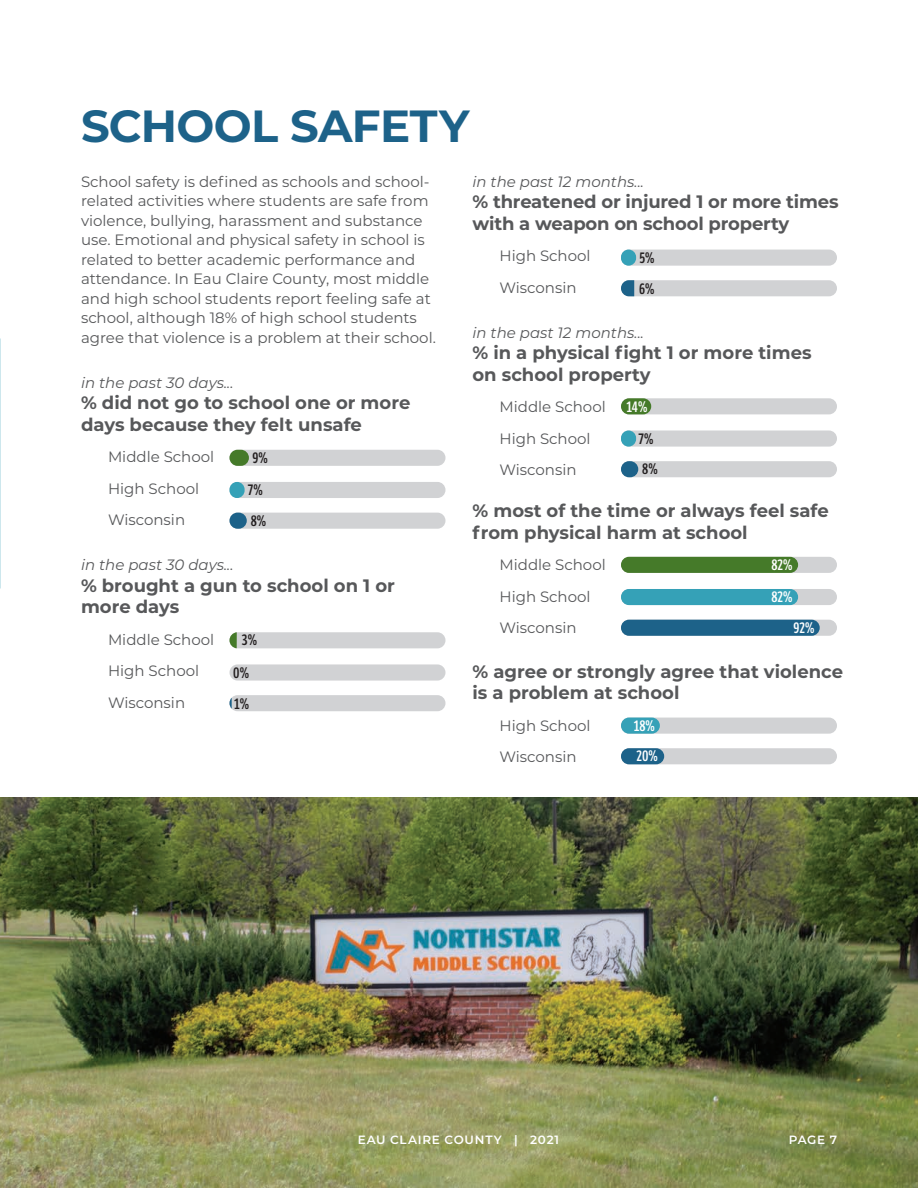
<style>
.page{position:relative;width:918px;height:1188px;background:#fff}
.page>*{position:absolute;margin:0;border:0;box-sizing:border-box;transform-origin:0 0}
.Page_Header{font:700 45px "Montserrat";letter-spacing:-.015em;color:#1d6289}
.Paragraph_Heading{font:700 18px/21.6px "Montserrat";color:#57585a}
.Body_copy{font:15px/19.5px "Montserrat";color:#57585a}
.TOC_-_Small_Heading{font:15px "Montserrat";color:#57585a}
.Body_copy-2{font:italic 15px "Montserrat";color:#57585a}
.Percentage{font:600 15px "LFT Etica Compressed";color:#231f20}
.Percentage-2{font:600 15px "LFT Etica Compressed";color:#fff}
.t1{font:600 12px "Montserrat";letter-spacing:.065em;color:#fff}
</style>
<div class="page">
<img style="left:0;top:798px;width:918px;height:390px">
<img style="left:0;top:0;width:1px;height:545px">
<div style="left:621px;top:557px;width:216px;height:16px;background:#d1d2d4;border-radius:8px"></div>
<div style="left:621px;top:398px;width:216px;height:16px;background:#d1d2d4;border-radius:8px"></div>
<div style="left:229px;top:450px;width:217px;height:16px;background:#d1d2d4;border-radius:8px"></div>
<div style="left:229px;top:632px;width:217px;height:16px;background:#d1d2d4;border-radius:8px"></div>
<div style="left:621px;top:557px;width:177px;height:16px;background:#457a29;border-radius:8px"></div>
<div style="left:621px;top:398px;width:30px;height:16px;background:#457a29;border-radius:8px"></div>
<div style="left:229px;top:450px;width:20px;height:16px;background:#457a29;border-radius:8px"></div>
<div style="left:621px;top:589px;width:216px;height:16px;background:#d1d2d4;border-radius:8px"></div>
<div style="left:621px;top:431px;width:216px;height:16px;background:#d1d2d4;border-radius:8px"></div>
<div style="left:229px;top:482px;width:217px;height:16px;background:#d1d2d4;border-radius:8px"></div>
<div style="left:229px;top:664px;width:217px;height:17px;background:#d1d2d4;border-radius:8px"></div>
<div style="left:621px;top:250px;width:216px;height:16px;background:#d1d2d4;border-radius:8px"></div>
<div style="left:621px;top:718px;width:216px;height:16px;background:#d1d2d4;border-radius:8px"></div>
<div style="left:621px;top:589px;width:177px;height:16px;background:#35a1b7;border-radius:8px"></div>
<div style="left:621px;top:431px;width:15px;height:16px;background:#35a1b7;border-radius:8px"></div>
<div style="left:229px;top:482px;width:16px;height:16px;background:#35a1b7;border-radius:8px"></div>
<div style="left:621px;top:250px;width:15px;height:16px;background:#35a1b7;border-radius:8px"></div>
<div style="left:621px;top:718px;width:39px;height:16px;background:#35a1b7;border-radius:8px"></div>
<div style="left:229px;top:695px;width:217px;height:16px;background:#d1d2d4;border-radius:8px"></div>
<div style="left:621px;top:620px;width:216px;height:16px;background:#d1d2d4;border-radius:8px"></div>
<div style="left:621px;top:461px;width:216px;height:16px;background:#d1d2d4;border-radius:8px"></div>
<div style="left:229px;top:513px;width:217px;height:16px;background:#d1d2d4;border-radius:8px"></div>
<div style="left:621px;top:280px;width:216px;height:16px;background:#d1d2d4;border-radius:8px"></div>
<div style="left:621px;top:748px;width:216px;height:16px;background:#d1d2d4;border-radius:8px"></div>
<div style="left:621px;top:620px;width:199px;height:16px;background:#1d6289;border-radius:8px"></div>
<div style="left:621px;top:748px;width:43px;height:16px;background:#1d6289;border-radius:8px"></div>
<svg style="left:229px;top:632px;width:8px;height:16px"></svg>
<svg style="left:229px;top:698px;width:3px;height:11px"></svg>
<div style="left:229px;top:513px;width:18px;height:16px;background:#1d6289;border-radius:8px"></div>
<div style="left:621px;top:461px;width:17px;height:16px;background:#1d6289;border-radius:8px"></div>
<svg style="left:621px;top:280px;width:13px;height:16px"></svg>
<p class="Page_Header" style="left:81px;top:94px;width:390px">SCHOOL SAFETY</p>
<p class="Body_copy" style="left:81px;top:171px;width:356px">School safety is defined as schools and school&shy;related activities where students are safe from violence, bullying, harassment and substance use. Emotional and physical safety in school is related to better academic performance and attendance. In Eau Claire County, most middle and high school students report feeling safe at school, although 18% of high school students agree that violence is a problem at their school.</p>
<p class="Body_copy-2" style="left:81px;top:372px;width:154px">in the past 30 days...</p>
<p class="Paragraph_Heading" style="left:81px;top:391px;width:331px">% did not go to school one or more days because they felt unsafe</p>
<p class="TOC_-_Small_Heading" style="left:108px;top:447px;width:108px">Middle School</p>
<p class="TOC_-_Small_Heading" style="left:108px;top:478px;width:93px">High School</p>
<p class="TOC_-_Small_Heading" style="left:108px;top:510px;width:79px">Wisconsin</p>
<p class="Body_copy-2" style="left:81px;top:555px;width:154px">in the past 30 days...</p>
<p class="Paragraph_Heading" style="left:81px;top:574px;width:315px">% brought a gun to school on 1 or more days</p>
<p class="TOC_-_Small_Heading" style="left:108px;top:629px;width:108px">Middle School</p>
<p class="TOC_-_Small_Heading" style="left:108px;top:661px;width:93px">High School</p>
<p class="TOC_-_Small_Heading" style="left:108px;top:692px;width:79px">Wisconsin</p>
<p class="Body_copy-2" style="left:472px;top:171px;width:173px">in the past 12 months...</p>
<p class="Paragraph_Heading" style="left:472px;top:190px;width:368px">% threatened or injured 1 or more times with a weapon on school property</p>
<p class="TOC_-_Small_Heading" style="left:500px;top:246px;width:93px">High School</p>
<p class="TOC_-_Small_Heading" style="left:500px;top:277px;width:79px">Wisconsin</p>
<p class="Percentage" style="left:639px;top:249px;width:16px">5%</p>
<p class="Percentage" style="left:639px;top:280px;width:17px">6%</p>
<p class="Body_copy-2" style="left:472px;top:322px;width:173px">in the past 12 months...</p>
<p class="Paragraph_Heading" style="left:472px;top:341px;width:341px">% in a physical fight 1 or more times on school property</p>
<p class="TOC_-_Small_Heading" style="left:500px;top:397px;width:108px">Middle School</p>
<p class="TOC_-_Small_Heading" style="left:500px;top:428px;width:93px">High School</p>
<p class="TOC_-_Small_Heading" style="left:500px;top:460px;width:79px">Wisconsin</p>
<p class="Paragraph_Heading" style="left:472px;top:499px;width:358px">% most of the time or always feel safe from physical harm at school</p>
<p class="TOC_-_Small_Heading" style="left:500px;top:555px;width:108px">Middle School</p>
<p class="TOC_-_Small_Heading" style="left:500px;top:586px;width:93px">High School</p>
<p class="TOC_-_Small_Heading" style="left:500px;top:618px;width:79px">Wisconsin</p>
<p class="Percentage-2" style="left:627px;top:397px;width:22px">14%</p>
<p class="Percentage" style="left:639px;top:430px;width:16px">7%</p>
<p class="Percentage" style="left:252px;top:449px;width:17px">9%</p>
<p class="Percentage" style="left:642px;top:460px;width:17px">8%</p>
<p class="Percentage" style="left:248px;top:481px;width:16px">7%</p>
<p class="Percentage" style="left:251px;top:512px;width:17px">8%</p>
<p class="Percentage-2" style="left:771px;top:556px;width:23px">82%</p>
<p class="Percentage-2" style="left:771px;top:588px;width:23px">82%</p>
<p class="Percentage-2" style="left:794px;top:619px;width:22px">92%</p>
<p class="Percentage" style="left:242px;top:631px;width:17px">3%</p>
<p class="Paragraph_Heading" style="left:472px;top:660px;width:372px">% agree or strongly agree that violence is a problem at school</p>
<p class="TOC_-_Small_Heading" style="left:500px;top:715px;width:93px">High School</p>
<p class="TOC_-_Small_Heading" style="left:500px;top:747px;width:79px">Wisconsin</p>
<p class="Percentage" style="left:233px;top:664px;width:17px">0%</p>
<p class="Percentage" style="left:234px;top:695px;width:16px">1%</p>
<p class="Percentage-2" style="left:634px;top:717px;width:22px">18%</p>
<p class="Percentage-2" style="left:636px;top:747px;width:23px">20%</p>
<p class="t1" style="left:358px;top:1131px;width:203px">EAU CLAIRE COUNTY | 2021</p>
<p class="t1" style="left:789px;top:1131px;width:50px">PAGE 7</p>
</div>
